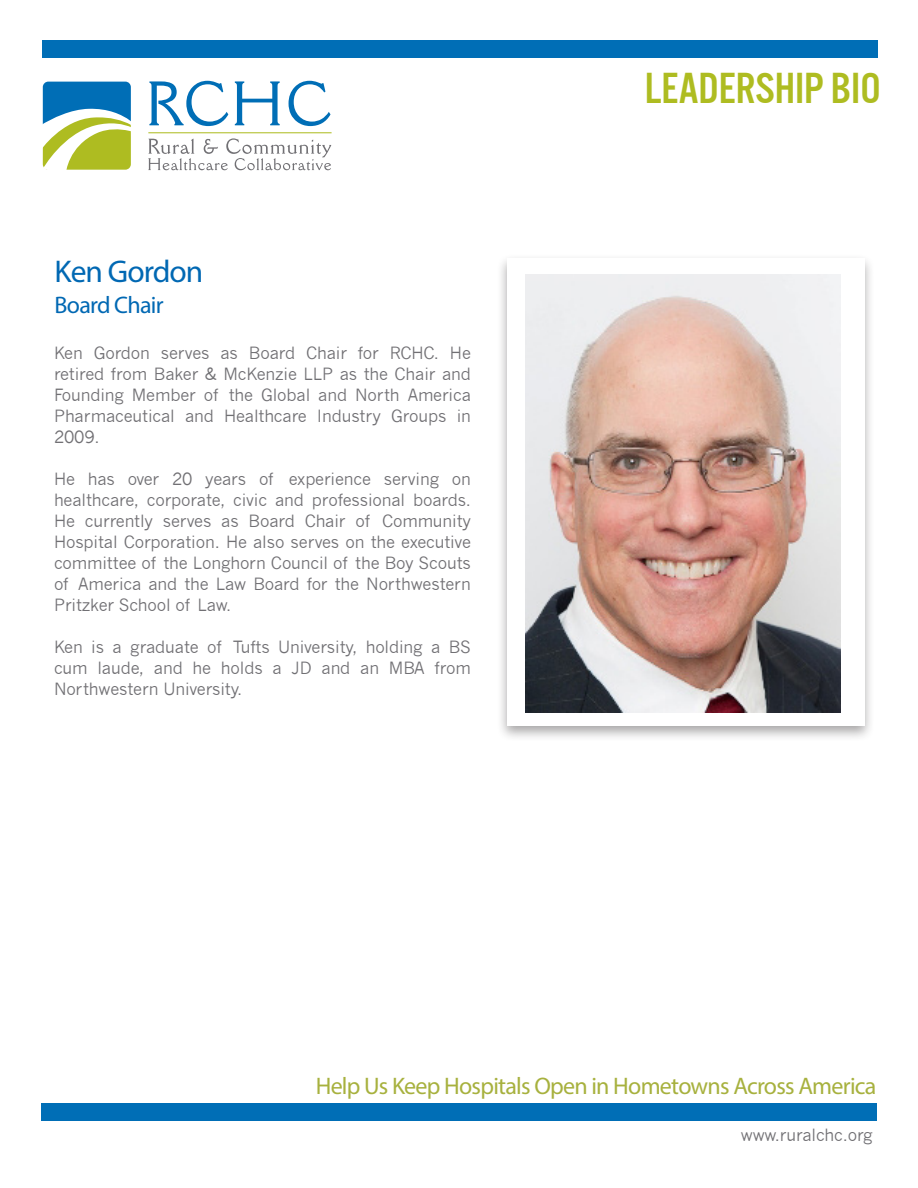
<style>
.page{position:relative;width:918px;height:1188px;background:#fff}
.page>*{position:absolute;margin:0;border:0;box-sizing:border-box;transform-origin:0 0}
.t1{font:45px "U.S.101";color:#aebc21}
.t2{font:31.5px "Myriad Pro";letter-spacing:-.03em;color:#0168b3}
.t3{font:24px "Myriad Pro";letter-spacing:-.03em;color:#a7b13e}
.t4{font:24px "Myriad Pro";letter-spacing:-.03em;color:#0168b3}
.t5{font:16.5px/21px "News Gothic";letter-spacing:-.01em;color:#717074;text-align:justify}
</style>
<div class="page">
<hr style="left:148px;top:132px;width:184px;height:1px;background:#aebc21">
<svg style="left:42px;top:81px;width:289px;height:90px"></svg>
<div style="left:43px;top:40px;width:835px;height:17px;background:#006eb6"></div>
<div style="left:497px;top:253px;width:378px;height:489px;background:#231f20;opacity:.4"></div>
<div style="left:507px;top:258px;width:358px;height:468px;background:#fff"></div>
<img style="left:526px;top:274px;width:315px;height:439px">
<div style="left:41px;top:1104px;width:836px;height:17px;background:#006eb6"></div>
<p class="t2" style="left:55px;top:252px;width:150px">Ken Gordon</p>
<p class="t4" style="left:55px;top:290px;width:111px">Board Chair</p>
<p class="t5" style="left:54px;top:343px;width:418px">Ken Gordon serves as Board Chair for RCHC. He retired from Baker &amp; McKenzie LLP as the Chair and Founding Member of the Global and North America Pharmaceutical and Healthcare Industry Groups in 2009.</p>
<p class="t5" style="left:54px;top:469px;width:419px">He has over 20 years of experience serving on healthcare, corporate, civic and professional boards.<br>He currently serves as Board Chair of Community Hospital Corporation. He also serves on the executive committee of the Longhorn Council of the Boy Scouts of America and the Law Board for the Northwestern Pritzker School of Law.</p>
<p class="t5" style="left:54px;top:637px;width:418px">Ken is a graduate of Tufts University, holding a BS cum laude, and he holds a JD and an MBA from Northwestern University.</p>
<p class="t1" style="left:645px;top:65px;width:238px">LEADERSHIP BIO</p>
<p class="t3" style="left:316px;top:1072px;width:562px">Help Us Keep Hospitals Open in Hometowns Across America</p>
<p class="t5" style="left:741px;top:1124px;width:133px">www.ruralchc.org</p>
</div>
